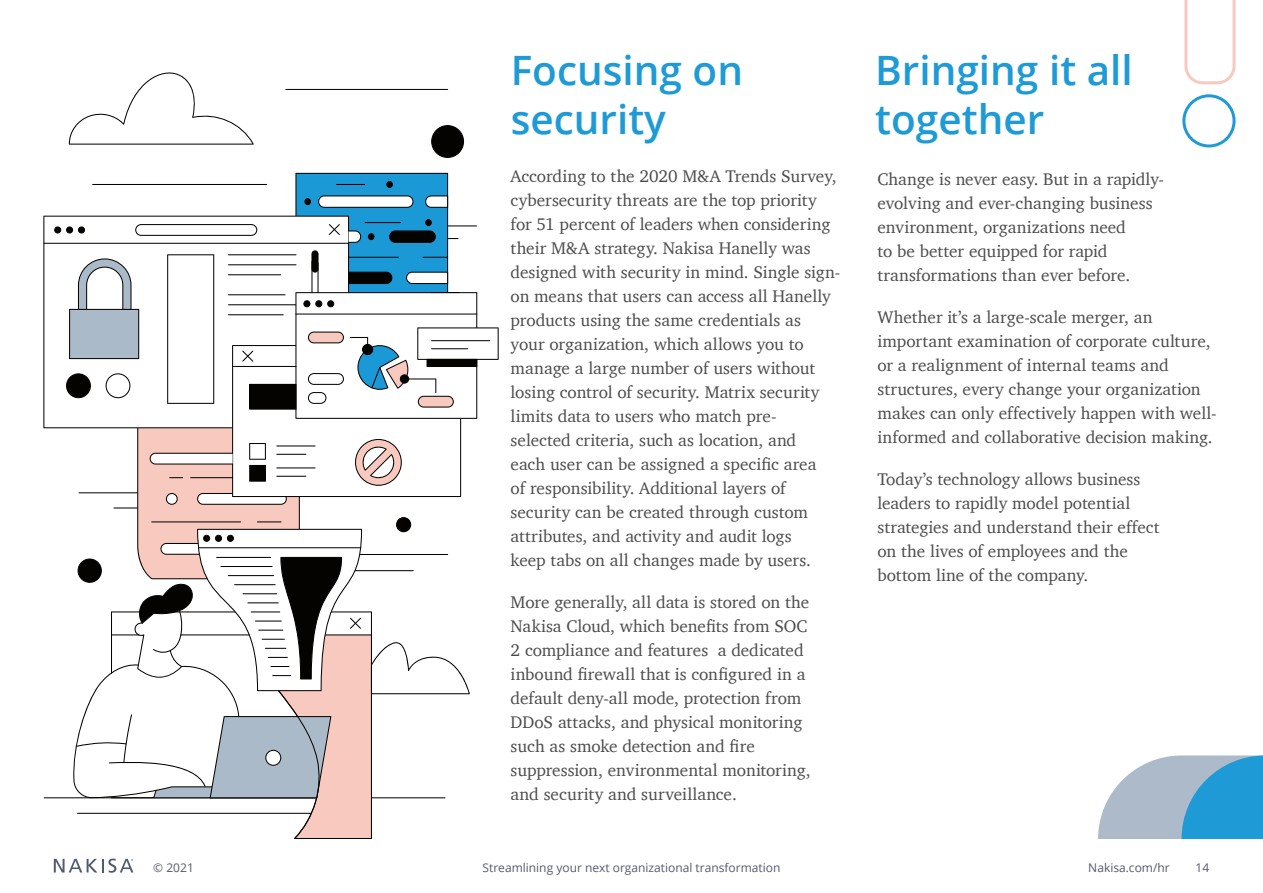
<style>
.page{position:relative;width:1263px;height:893px;background:#fff}
.page>*{position:absolute;margin:0;border:0;box-sizing:border-box;transform-origin:0 0}
.t1{font:600 40.5px/48.6px "Open Sans";color:#1e9bd7}
.t2{font:17.25px/24px "Charter";color:#4d4b4b}
.t3{font:12px "Open Sans";color:#565a6d}
.t4{font:12px "Open Sans";color:#56596c}
.t5{font:12px "Open Sans";color:#565a6c}
</style>
<div class="page">
<svg style="left:54px;top:858px;width:79px;height:15px"></svg>
<div style="left:1182px;top:94px;width:53px;height:53px;border:3px solid #1e9bd7;border-radius:50%"></div>
<svg style="left:1098px;top:755px;width:165px;height:84px;background:#80b6d5"></svg>
<svg style="left:1184px;top:0;width:51px;height:84px"></svg>
<svg style="left:69px;top:72px;width:185px;height:73px"></svg>
<hr style="left:285px;top:89px;width:163px;height:1px;background:#050300">
<svg style="left:431px;top:125px;width:33px;height:33px"></svg>
<svg style="left:43px;top:216px;width:11px;height:212px"></svg>
<hr style="left:43px;top:243px;width:306px;height:1px;background:#050300">
<hr style="left:44px;top:797px;width:272px;height:1px;background:#050300">
<svg style="left:54px;top:173px;width:445px;height:666px"></svg>
<h1 class="t1" style="left:511px;top:50px;width:234px">Focusing on security</h1>
<h1 class="t1" style="left:875px;top:50px;width:259px">Bringing it all together</h1>
<p class="t2" style="left:511px;top:165px;width:331px">According to the 2020 M&amp;A Trends Survey, cybersecurity threats are the top priority for 51 percent of leaders when considering their M&amp;A strategy. Nakisa Hanelly was designed with security in mind. Single sign&shy;on means that users can access all Hanelly products using the same credentials as<br>your organization, which allows you to manage a large number of users without losing control of security. Matrix security limits data to users who match pre&shy;selected criteria, such as location, and<br>each user can be assigned a specific area<br>of responsibility. Additional layers of security can be created through custom attributes, and activity and audit logs<br>keep tabs on all changes made by users.</p>
<p class="t2" style="left:511px;top:591px;width:301px">More generally, all data is stored on the Nakisa Cloud, which benefits from SOC 2 compliance and features a dedicated inbound firewall that is configured in a default deny-all mode, protection from DDoS attacks, and physical monitoring such as smoke detection and fire suppression, environmental monitoring, and security and surveillance.</p>
<p class="t2" style="left:877px;top:168px;width:288px">Change is never easy. But in a rapidly&shy;evolving and ever-changing business environment, organizations need<br>to be better equipped for rapid transformations than ever before.</p>
<p class="t2" style="left:877px;top:306px;width:341px">Whether it’s a large-scale merger, an important examination of corporate culture, or a realignment of internal teams and structures, every change your organization makes can only effectively happen with well&shy;informed and collaborative decision making.</p>
<p class="t2" style="left:877px;top:468px;width:284px">Today’s technology allows business leaders to rapidly model potential strategies and understand their effect on the lives of employees and the bottom line of the company.</p>
<p class="t4" style="left:153px;top:861px;width:42px">© 2021</p>
<p class="t3" style="left:482px;top:863px;width:299px">Streamlining your next organizational transformation</p>
<p class="t4" style="left:1088px;top:863px;width:83px">Nakisa.com/hr</p>
<p class="t5" style="left:1195px;top:863px;width:15px">14</p>
</div>
